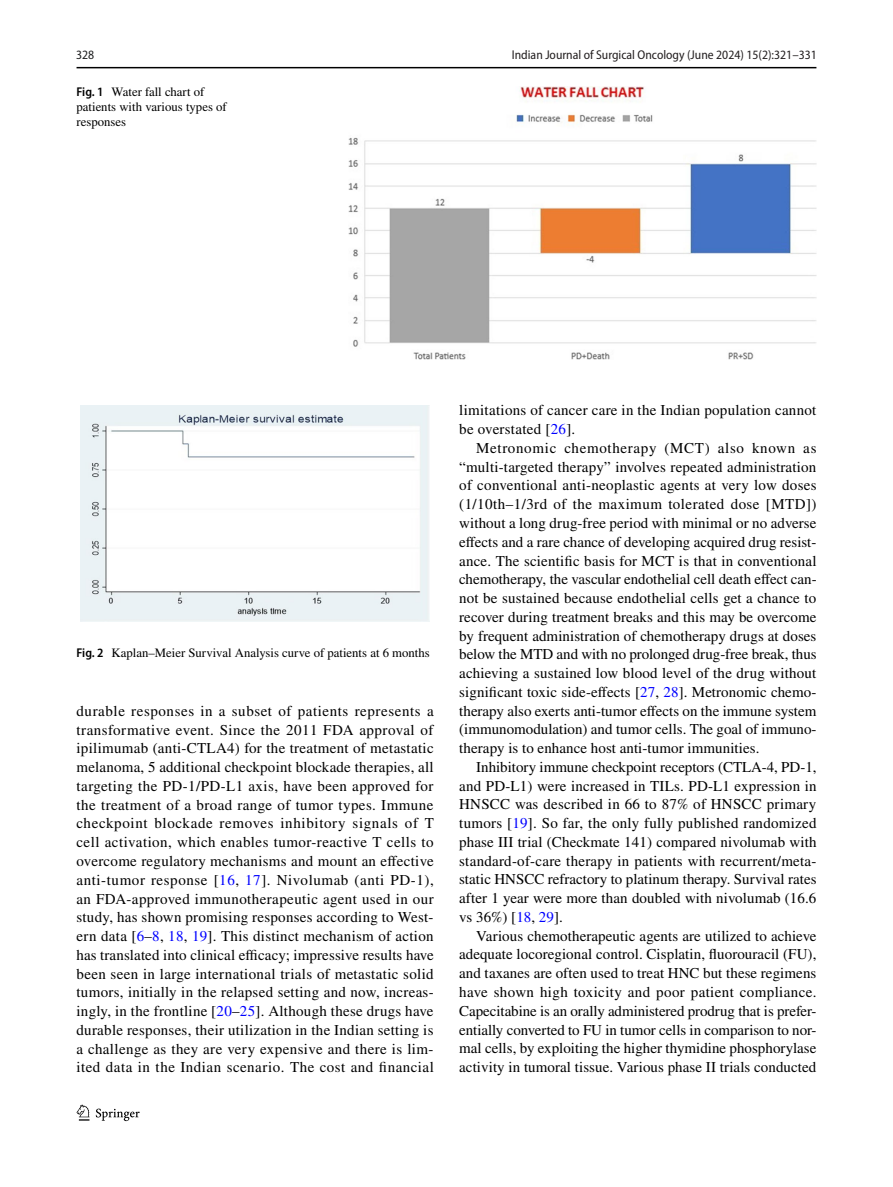
<style>
.page{position:relative;width:893px;height:1187px;background:#fff}
.page>*{position:absolute;margin:0;border:0;box-sizing:border-box;transform-origin:0 0}
.t1{font:15px/18.8px "STIX";letter-spacing:.005em;color:#000;text-align:justify}
.t2{font:12.75px/15px "STIX";color:#000}
.t3{font:semi-condensed 12.75px "Myriad Pro";color:#231f20}
.t4{font:12.75px "Myriad Pro Semi Cn 3";color:#1d1e1f}
.s1{font-family:"Myriad Pro";font-weight:600;font-stretch:semi-condensed}
.s2{color:#00f}
</style>
<div class="page">
<hr style="left:77px;top:67px;width:739px;height:1px;background:#000">
<svg style="left:77px;top:1104px;width:12px;height:16px"></svg>
<svg style="left:96px;top:1108px;width:44px;height:12px"></svg>
<img style="left:349px;top:87px;width:467px;height:273px">
<img style="left:81px;top:406px;width:348px;height:215px">
<p class="t4" style="left:76px;top:48px;width:20px">328</p>
<p class="t2" style="left:77px;top:85px;width:152px"><span class="s1">Fig. 1</span> Water fall chart of patients with various types of responses</p>
<p class="t3" style="left:512px;top:48px;width:307px">Indian Journal of Surgical Oncology (June 2024) 15(2):321–331</p>
<p class="t2" style="left:77px;top:645px;width:355px"><span class="s1">Fig. 2</span> Kaplan–Meier Survival Analysis curve of patients at 6 months</p>
<p class="t1" style="left:77px;top:702px;width:359px">durable responses in a subset of patients represents a transformative event. Since the 2011 FDA approval of ipilimumab (anti-CTLA4) for the treatment of metastatic melanoma, 5 additional checkpoint blockade therapies, all targeting the PD-1/PD-L1 axis, have been approved for the treatment of a broad range of tumor types. Immune checkpoint blockade removes inhibitory signals of T cell activation, which enables tumor-reactive T cells to overcome regulatory mechanisms and mount an effective anti-tumor response [<span class="s2">16</span>, <span class="s2">17</span>]. Nivolumab (anti PD-1), an FDA-approved immunotherapeutic agent used in our study, has shown promising responses according to West&shy;ern data [<span class="s2">6</span>–<span class="s2">8</span>, <span class="s2">18</span>, <span class="s2">19</span>]. This distinct mechanism of action has translated into clinical efficacy; impressive results have been seen in large international trials of metastatic solid tumors, initially in the relapsed setting and now, increas&shy;ingly, in the frontline [<span class="s2">20</span>–<span class="s2">25</span>]. Although these drugs have durable responses, their utilization in the Indian setting is a challenge as they are very expensive and there is lim&shy;ited data in the Indian scenario. The cost and financial</p>
<p class="t1" style="left:459px;top:402px;width:359px">limitations of cancer care in the Indian population cannot be overstated [<span class="s2">26</span>].</p>
<p class="t1" style="left:459px;top:439px;width:359px;text-indent:17px">Metronomic chemotherapy (MCT) also known as “multi-targeted therapy” involves repeated administration of conventional anti-neoplastic agents at very low doses (1/10th–1/3rd of the maximum tolerated dose [MTD]) without a long drug-free period with minimal or no adverse effects and a rare chance of developing acquired drug resist&shy;ance. The scientific basis for MCT is that in conventional chemotherapy, the vascular endothelial cell death effect can&shy;not be sustained because endothelial cells get a chance to recover during treatment breaks and this may be overcome by frequent administration of chemotherapy drugs at doses below the MTD and with no prolonged drug-free break, thus achieving a sustained low blood level of the drug without significant toxic side-effects [<span class="s2">27</span>, <span class="s2">28</span>]. Metronomic chemo&shy;therapy also exerts anti-tumor effects on the immune system (immunomodulation) and tumor cells. The goal of immuno&shy;therapy is to enhance host anti-tumor immunities.</p>
<p class="t1" style="left:459px;top:758px;width:359px;text-indent:17px">Inhibitory immune checkpoint receptors (CTLA-4, PD-1, and PD-L1) were increased in TILs. PD-L1 expression in HNSCC was described in 66 to 87% of HNSCC primary tumors [<span class="s2">19</span>]. So far, the only fully published randomized phase III trial (Checkmate 141) compared nivolumab with standard-of-care therapy in patients with recurrent/meta&shy;static HNSCC refractory to platinum therapy. Survival rates after 1 year were more than doubled with nivolumab (16.6 vs 36%) [<span class="s2">18</span>, <span class="s2">29</span>].</p>
<p class="t1" style="left:459px;top:927px;width:359px;text-indent:17px">Various chemotherapeutic agents are utilized to achieve adequate locoregional control. Cisplatin, fluorouracil (FU), and taxanes are often used to treat HNC but these regimens have shown high toxicity and poor patient compliance.<br>Capecitabine is an orally administered prodrug that is prefer&shy;entially converted to FU in tumor cells in comparison to nor&shy;mal cells, by exploiting the higher thymidine phosphorylase activity in tumoral tissue. Various phase II trials conducted</p>
</div>
